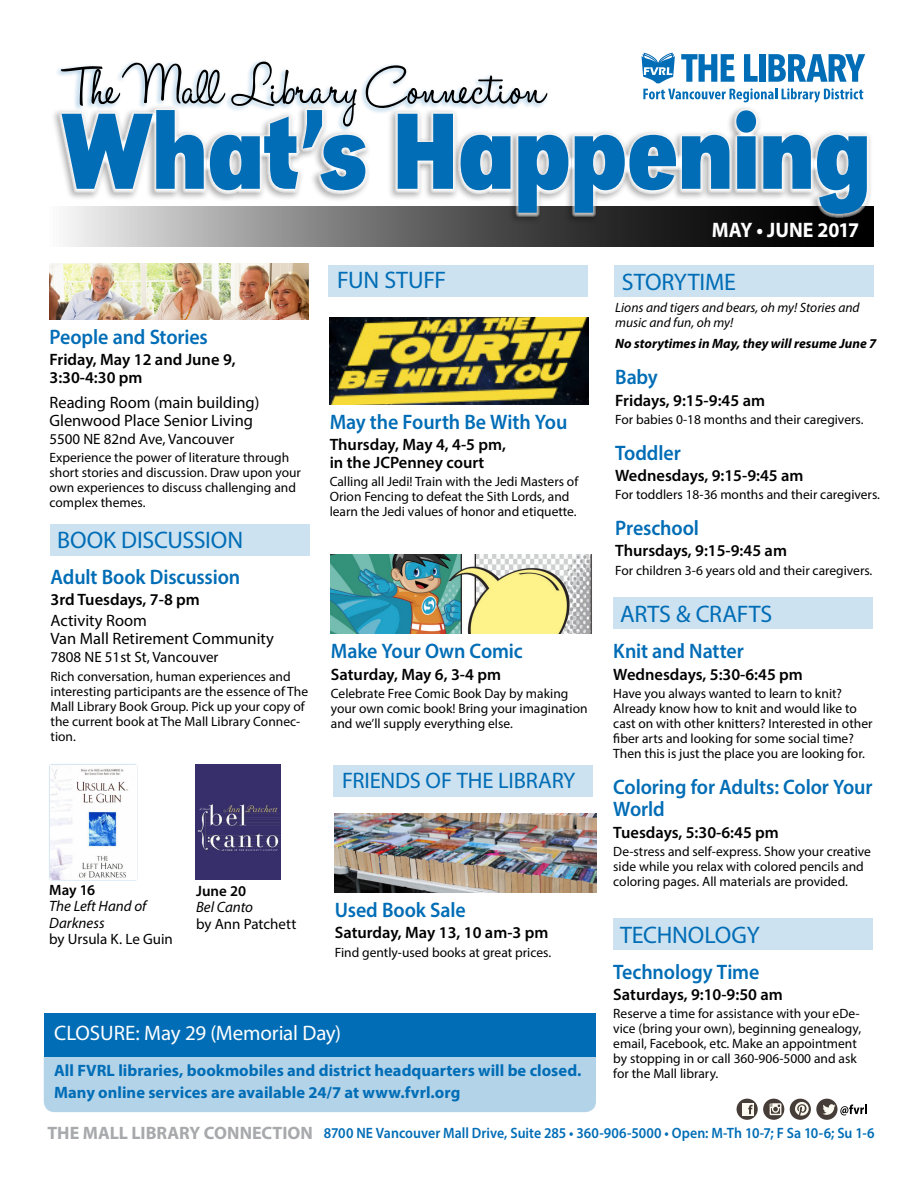
<style>
.page{position:relative;width:918px;height:1188px;background:#fff}
.page>*{position:absolute;margin:0;border:0;box-sizing:border-box;transform-origin:0 0}
.t1{font:112.5px "URW Grotesk T Bold Narr";letter-spacing:-.015em;color:#006db6;scale:.85 1}
.Program_Heading-Spec{font:63px "Halo Handletter";color:#000;scale:.95 1}
.Special_Events-sub{font:24px "Myriad Pro";letter-spacing:-.005em;color:#006db6}
.Special_Events-sub-2{font:22.5px "Myriad Pro";letter-spacing:-.01em;color:#006db6}
.Program_Heading-Spec-2{font:600 21px/22.5px "Myriad Pro";letter-spacing:-.005em;color:#006db6;scale:.95 1}
.t2{font:21px "Myriad Pro";letter-spacing:-.005em;color:#fff}
.Program_Heading-Spec-3{font:700 21px "Myriad Pro";letter-spacing:-.005em;color:#fff;scale:.95 1}
.Special_Events{font:700 18px "Myriad Pro";color:#a7a9ac}
.Date_Details{font:600 16.5px/18px "Myriad Pro";color:#000}
.t3{font:700 16.5px "Myriad Pro";color:#006db6}
.Date_Details-2{font:16.5px/18px "Myriad Pro";color:#000}
.t4{font:600 15px "Myriad Pro";color:#006db6;scale:.93 1}
.Date_Details-3{font:15px "Myriad Pro";color:#000}
.Book_Title{font:italic 15px/16.5px "Myriad Pro";color:#000}
.Book_Title-2{font:15px "Myriad Pro";letter-spacing:-.005em;color:#000}
.Book_group_date{font:600 15px "Myriad Pro";color:#000}
.Body_Text{font:13.5px/15px "Myriad Pro";color:#000}
.body_text_special{font:13.5px/15px "Myriad Pro";color:#000}
.italic_blurb{font:italic 13.5px/15px "Myriad Pro";color:#000}
.italic_blurb-2{font:italic 700 13.5px "Myriad Pro";color:#000}
</style>
<div class="page">
<div style="left:328px;top:265px;width:260px;height:32px;background:#cce2f0"></div>
<div style="left:613px;top:918px;width:260px;height:32px;background:#cce2f0"></div>
<div style="left:613px;top:597px;width:260px;height:32px;background:#cce2f0"></div>
<div style="left:51px;top:524px;width:259px;height:32px;background:#cce2f0"></div>
<div style="left:615px;top:265px;width:259px;height:32px;background:#cce2f0"></div>
<div style="left:48px;top:763px;width:90px;height:118px;background:#006db6;opacity:.75"></div>
<img style="left:51px;top:765px;width:85px;height:114px">
<img style="left:195px;top:765px;width:85px;height:114px">
<svg style="left:66px;top:226px;width:807px;height:21px;background:#5d5d5d"></svg>
<div style="left:40px;top:38px;width:529px;height:112px;background:#fff;opacity:.89"></div>
<div style="left:50px;top:105px;width:824px;height:121px;background:#000;opacity:.45"></div>
<svg style="left:54px;top:105px;width:319px;height:92px"></svg>
<img style="left:50px;top:264px;width:259px;height:56px">
<img style="left:330px;top:317px;width:259px;height:87px">
<div style="left:790px;top:1099px;width:21px;height:21px;background:#473d38;border-radius:50%"></div>
<svg style="left:795px;top:1102px;width:14px;height:14px"></svg>
<div style="left:816px;top:1099px;width:22px;height:21px;background:#473d38;border-radius:50%"></div>
<svg style="left:737px;top:1099px;width:21px;height:21px"></svg>
<div style="left:743px;top:1103px;width:11px;height:12px;background:#fcfaf0"></div>
<svg style="left:748px;top:1105px;width:5px;height:9px"></svg>
<svg style="left:763px;top:1099px;width:21px;height:21px"></svg>
<svg style="left:770px;top:1103px;width:11px;height:12px"></svg>
<svg style="left:823px;top:1104px;width:44px;height:11px"></svg>
<svg style="left:392px;top:53px;width:481px;height:169px"></svg>
<div style="left:44px;top:1047px;width:552px;height:65px;background:#b3d3e9;border-radius:11px"></div>
<div style="left:44px;top:1013px;width:552px;height:43px;background:#006db6"></div>
<img style="left:331px;top:554px;width:261px;height:80px">
<div style="left:333px;top:765px;width:259px;height:32px;background:#cce2f0"></div>
<img style="left:335px;top:813px;width:261px;height:80px">
<p class="Program_Heading-Spec" style="left:66px;top:54px;width:506px">The Mall Library Connection</p>
<p class="t1" style="left:60px;top:86px;width:956px">What’s Happening</p>
<p class="Program_Heading-Spec-2" style="left:50px;top:325px;width:168px">People and Stories</p>
<p class="Date_Details" style="left:50px;top:350px;width:188px">Friday, May 12 and June 9,<br>3:30-4:30 pm</p>
<p class="Date_Details-2" style="left:50px;top:393px;width:211px">Reading Room (main building)<br>Glenwood Place Senior Living</p>
<p class="Date_Details-3" style="left:50px;top:430px;width:186px">5500 NE 82nd Ave, Vancouver</p>
<p class="Body_Text" style="left:50px;top:450px;width:253px">Experience the power of literature through short stories and discussion. Draw upon your own experiences to discuss challenging and complex themes.</p>
<p class="Special_Events-sub" style="left:57px;top:525px;width:187px">BOOK DISCUSSION</p>
<p class="Program_Heading-Spec-2" style="left:51px;top:565px;width:201px">Adult Book Discussion</p>
<p class="Date_Details" style="left:51px;top:590px;width:151px">3rd Tuesdays, 7-8 pm</p>
<p class="Date_Details-2" style="left:51px;top:612px;width:225px">Activity Room<br>Van Mall Retirement Community</p>
<p class="Date_Details-3" style="left:51px;top:648px;width:169px">7808 NE 51st St, Vancouver</p>
<p class="Body_Text" style="left:51px;top:668px;width:259px">Rich conversation, human experiences and interesting participants are the essence of The Mall Library Book Group. Pick up your copy of the current book at The Mall Library Connec&shy;tion.</p>
<p class="Special_Events-sub" style="left:337px;top:265px;width:110px">FUN STUFF</p>
<p class="Program_Heading-Spec-2" style="left:330px;top:410px;width:252px">May the Fourth Be With You</p>
<p class="Date_Details" style="left:330px;top:435px;width:178px">Thursday, May 4, 4-5 pm, in the JCPenney court</p>
<p class="Body_Text" style="left:330px;top:474px;width:250px">Calling all Jedi! Train with the Jedi Masters of<br>Orion Fencing to defeat the Sith Lords, and learn the Jedi values of honor and etiquette.</p>
<p class="Program_Heading-Spec-2" style="left:331px;top:639px;width:203px">Make Your Own Comic</p>
<p class="Date_Details" style="left:331px;top:665px;width:172px">Saturday, May 6, 3-4 pm</p>
<p class="Body_Text" style="left:331px;top:686px;width:258px">Celebrate Free Comic Book Day by making your own comic book! Bring your imagination and we’ll supply everything else.</p>
<p class="Special_Events-sub-2" style="left:342px;top:767px;width:235px">FRIENDS OF THE LIBRARY</p>
<p class="Book_group_date" style="left:49px;top:880px;width:47px">May 16</p>
<p class="Book_Title" style="left:49px;top:898px;width:99px">The Left Hand of<br>Darkness</p>
<p class="Book_Title-2" style="left:49px;top:930px;width:125px">by Ursula K. Le Guin</p>
<p class="Book_group_date" style="left:196px;top:881px;width:51px">June 20</p>
<p class="Book_Title" style="left:196px;top:899px;width:58px">Bel Canto</p>
<p class="Book_Title-2" style="left:196px;top:914px;width:102px">by Ann Patchett</p>
<p class="Program_Heading-Spec-2" style="left:335px;top:898px;width:139px">Used Book Sale</p>
<p class="Date_Details" style="left:335px;top:923px;width:215px">Saturday, May 13, 10 am-3 pm</p>
<p class="Body_Text" style="left:335px;top:944px;width:218px">Find gently-used books at great prices.</p>
<p class="t2" style="left:54px;top:1020px;width:289px">CLOSURE: May 29 (Memorial Day)</p>
<p class="t3" style="left:54px;top:1060px;width:529px">All FVRL libraries, bookmobiles and district headquarters will be closed.</p>
<p class="t3" style="left:54px;top:1082px;width:408px">Many online services are available 24/7 at www.fvrl.org</p>
<p class="Program_Heading-Spec-3" style="left:712px;top:216px;width:157px">MAY • JUNE 2017</p>
<p class="Special_Events-sub" style="left:622px;top:267px;width:116px">STORYTIME</p>
<p class="italic_blurb" style="left:615px;top:299px;width:246px">Lions and tigers and bears, oh my! Stories and music and fun, oh my!</p>
<p class="italic_blurb-2" style="left:615px;top:335px;width:263px">No storytimes in May, they will resume June 7</p>
<p class="Program_Heading-Spec-2" style="left:615px;top:365px;width:46px">Baby</p>
<p class="Date_Details" style="left:615px;top:391px;width:151px">Fridays, 9:15-9:45 am</p>
<p class="Body_Text" style="left:615px;top:412px;width:250px">For babies 0-18 months and their caregivers.</p>
<p class="Program_Heading-Spec-2" style="left:615px;top:441px;width:71px">Toddler</p>
<p class="Date_Details" style="left:615px;top:466px;width:190px">Wednesdays, 9:15-9:45 am</p>
<p class="Body_Text" style="left:615px;top:487px;width:266px">For toddlers 18-36 months and their caregivers.</p>
<p class="Program_Heading-Spec-2" style="left:615px;top:516px;width:90px">Preschool</p>
<p class="Date_Details" style="left:615px;top:542px;width:173px">Thursdays, 9:15-9:45 am</p>
<p class="Body_Text" style="left:615px;top:563px;width:259px">For children 3-6 years old and their caregivers.</p>
<p class="Special_Events-sub" style="left:620px;top:599px;width:154px">ARTS &amp; CRAFTS</p>
<p class="Program_Heading-Spec-2" style="left:613px;top:639px;width:139px">Knit and Natter</p>
<p class="Date_Details" style="left:613px;top:665px;width:191px">Wednesdays, 5:30-6:45 pm</p>
<p class="Body_Text" style="left:613px;top:686px;width:261px">Have you always wanted to learn to knit?<br>Already know how to knit and would like to cast on with other knitters? Interested in other fiber arts and looking for some social time?<br>Then this is just the place you are looking for.</p>
<p class="Program_Heading-Spec-2" style="left:613px;top:775px;width:274px">Coloring for Adults: Color Your<br>World</p>
<p class="Date_Details" style="left:613px;top:823px;width:167px">Tuesdays, 5:30-6:45 pm</p>
<p class="body_text_special" style="left:613px;top:844px;width:259px">De-stress and self-express. Show your creative side while you relax with colored pencils and coloring pages. All materials are provided.</p>
<p class="Special_Events-sub" style="left:620px;top:920px;width:141px">TECHNOLOGY</p>
<p class="Program_Heading-Spec-2" style="left:613px;top:960px;width:155px">Technology Time</p>
<p class="Date_Details" style="left:613px;top:985px;width:171px">Saturdays, 9:10-9:50 am</p>
<p class="body_text_special" style="left:613px;top:1006px;width:249px">Reserve a time for assistance with your eDe&shy;vice (bring your own), beginning genealogy, email, Facebook, etc. Make an appointment by stopping in or call 360-906-5000 and ask for the Mall library.</p>
<p class="Special_Events" style="left:48px;top:1121px;width:267px">THE MALL LIBRARY CONNECTION</p>
<p class="t4" style="left:324px;top:1123px;width:594px">8700 NE Vancouver Mall Drive, Suite 285 • 360-906-5000 • Open: M-Th 10-7; F Sa 10-6; Su 1-6</p>
</div>
